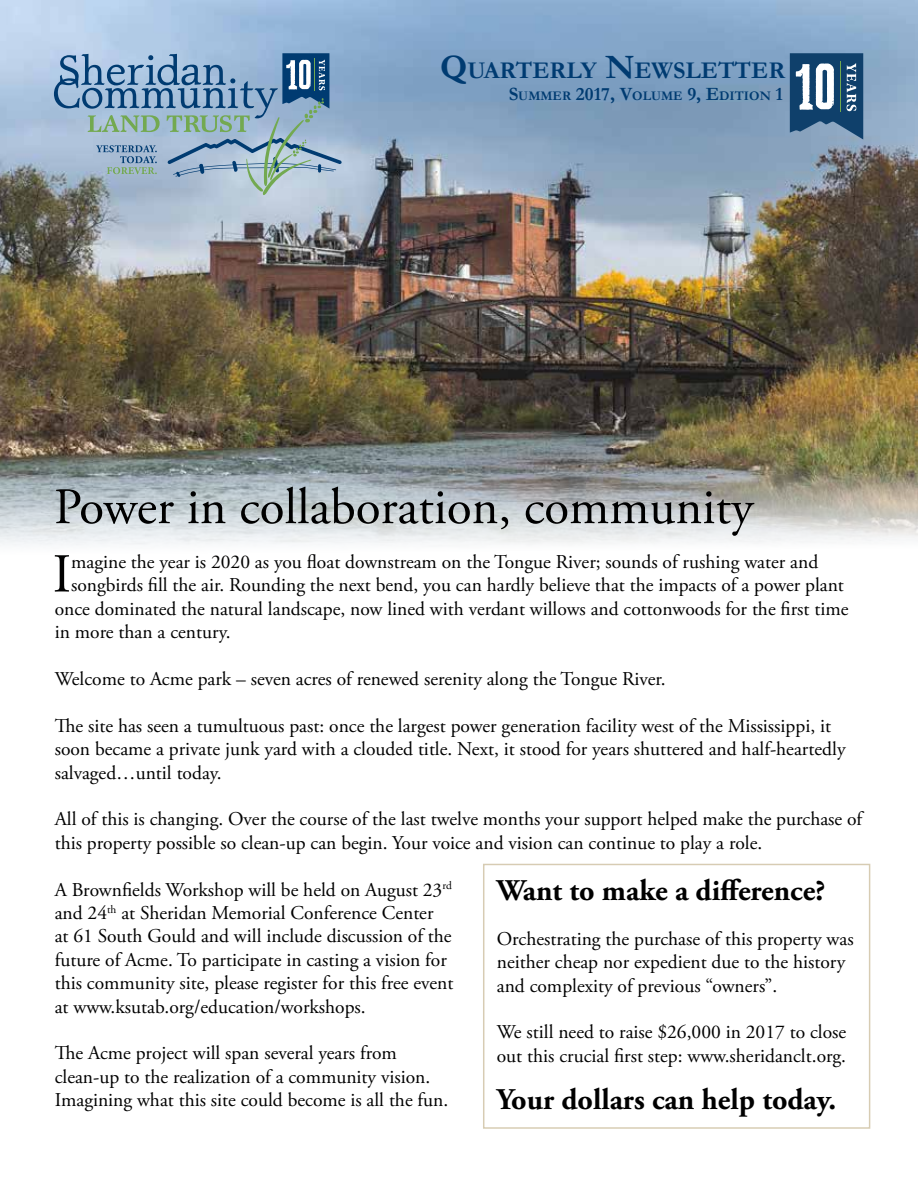
<style>
.page{position:relative;width:918px;height:1188px;background:#fff}
.page>*{position:absolute;margin:0;border:0;box-sizing:border-box;transform-origin:0 0}
.t1{font:54.75px "Adobe Garamond Pro";color:#000}
.t2{font:51px "Adobe Garamond Pro";color:#000}
.t3{font:700 30px "Adobe Garamond Pro";color:#000}
.t4{font:700 24.15px "Garamond";color:#003b71}
.t5{font:19.5px/23.4px "Adobe Garamond Pro";color:#000}
.t6{font:700 13.2px "Garamond";color:#003b71}
.s1{font-size:34.5px}
.s2{font-size:18.9px}
</style>
<div class="page">
<img style="left:0;top:0;width:918px;height:545px">
<svg style="left:790px;top:53px;width:73px;height:87px"></svg>
<hr style="left:840px;top:62px;width:1px;height:50px;background:#72a94e">
<svg style="left:54px;top:53px;width:288px;height:144px;background:#8daac1"></svg>
<p class="t4" style="left:440px;top:56px;width:347px"><span class="s1">Q</span>UARTERLY <span class="s1">N</span>EWSLETTER</p>
<p class="t6" style="left:509px;top:88px;width:276px"><span class="s2">S</span>UMMER <span class="s2">2017, V</span>OLUME <span class="s2">9, E</span>DITION <span class="s2">1</span></p>
<h2 class="t2" style="left:54px;top:476px;width:701px">Power in collaboration, community</h2>
<h1 class="t1" style="left:53px;top:541px;width:20px">I</h1>
<p class="t5" style="left:71px;top:551px;width:749px">magine the year is 2020 as you float downstream on the Tongue River; sounds of rushing water and</p>
<p class="t5" style="left:71px;top:574px;width:774px">songbirds fill the air. Rounding the next bend, you can hardly believe that the impacts of a power plant</p>
<p class="t5" style="left:55px;top:598px;width:795px">once dominated the natural landscape, now lined with verdant willows and cottonwoods for the first time</p>
<p class="t5" style="left:55px;top:621px;width:177px">in more than a century.</p>
<p class="t5" style="left:55px;top:668px;width:613px">Welcome to Acme park – seven acres of renewed serenity along the Tongue River.</p>
<p class="t5" style="left:55px;top:715px;width:792px">The site has seen a tumultuous past: once the largest power generation facility west of the Mississippi, it soon became a private junk yard with a clouded title. Next, it stood for years shuttered and half-heartedly salvaged…until today.</p>
<p class="t5" style="left:55px;top:808px;width:809px">All of this is changing. Over the course of the last twelve months your support helped make the purchase of this property possible so clean-up can begin. Your voice and vision can continue to play a role.</p>
<p class="t5" style="left:55px;top:878px;width:400px">A Brownfields Workshop will be held on August 23<sup>rd </sup>and 24<sup>th</sup> at Sheridan Memorial Conference Center<br>at 61 South Gould and will include discussion of the future of Acme. To participate in casting a vision for this community site, please register for this free event at www.ksutab.org/education/workshops.</p>
<p class="t5" style="left:55px;top:1042px;width:395px">The Acme project will span several years from clean-up to the realization of a community vision.<br>Imagining what this site could become is all the fun.</p>
<h3 class="t3" style="left:497px;top:873px;width:330px">Want to make a difference?</h3>
<p class="t5" style="left:497px;top:928px;width:358px">Orchestrating the purchase of this property was neither cheap nor expedient due to the history and complexity of previous “owners”.</p>
<p class="t5" style="left:497px;top:1021px;width:351px">We still need to raise $26,000 in 2017 to close out this crucial first step: www.sheridanclt.org.</p>
<h3 class="t3" style="left:497px;top:1082px;width:341px">Your dollars can help today.</h3>
</div>
